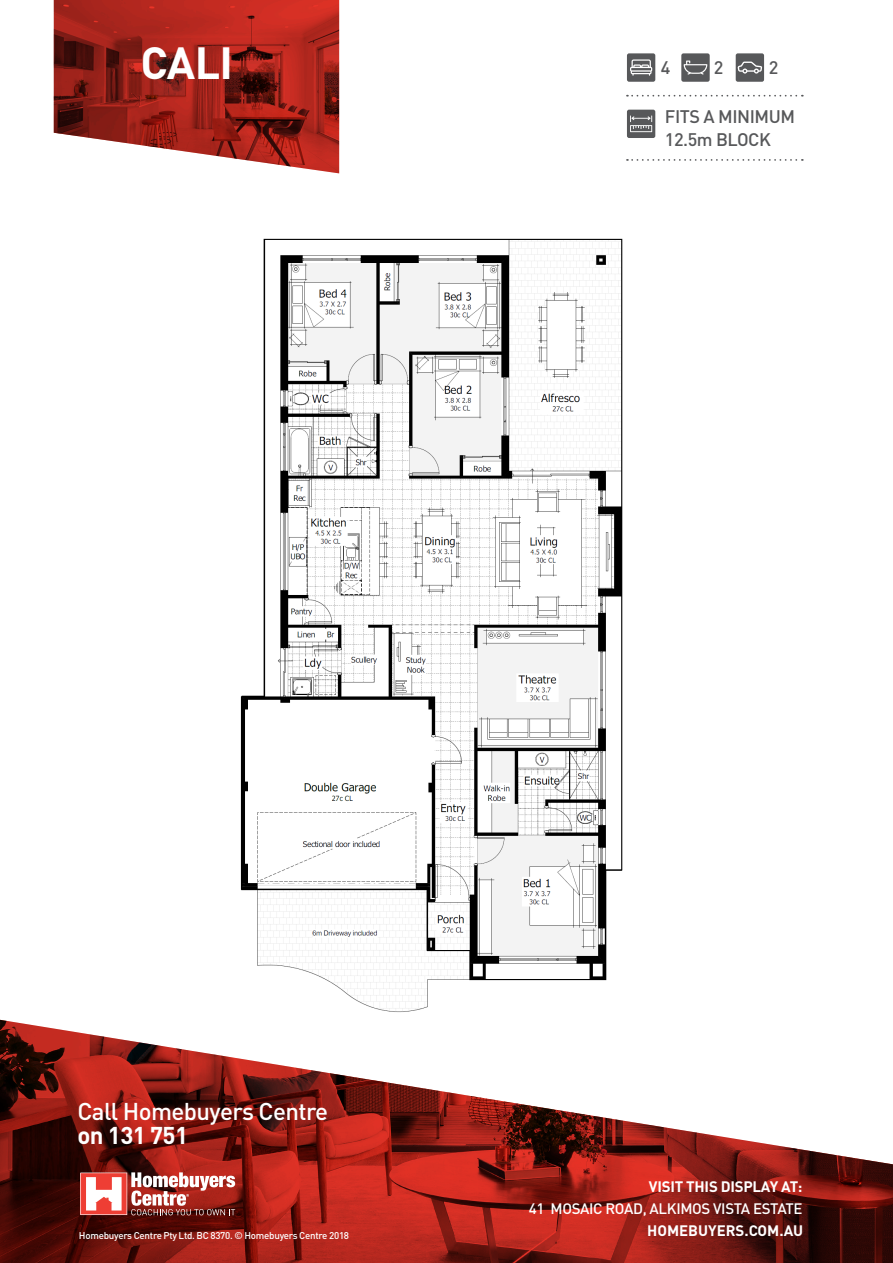
<style>
.page{position:relative;width:893px;height:1263px;background:#fff}
.page>*{position:absolute;margin:0;border:0;box-sizing:border-box;transform-origin:0 0}
.t1{font:700 44.55px "DIN Pro";color:#fff}
.t2{font:500 24px/24px "DIN Pro";letter-spacing:-.025em;color:#fff}
.t3{font:500 18px/22.5px "DIN Pro";letter-spacing:-.025em;color:#57585a}
.t4{font:500 15px/22.5px "DIN Pro";letter-spacing:-.025em;color:#fff;text-align:right}
.t5{font:700 15px "DIN Pro";color:#fff}
.t6{font:500 9.75px "DIN Pro";letter-spacing:-.025em;color:#fff}
.s1{font-weight:700}
</style>
<div class="page">
<svg style="left:54px;top:0;width:285px;height:173px;background:#a63b34"></svg>
<svg style="left:627px;top:53px;width:28px;height:29px"></svg>
<svg style="left:681px;top:53px;width:29px;height:29px"></svg>
<svg style="left:736px;top:53px;width:28px;height:29px"></svg>
<svg style="left:627px;top:110px;width:28px;height:28px"></svg>
<svg style="left:627px;top:159px;width:176px;height:2px"></svg>
<svg style="left:627px;top:95px;width:176px;height:2px"></svg>
<img style="left:240px;top:238px;width:383px;height:774px">
<img style="left:0;top:1019px;width:893px;height:244px">
<svg style="left:80px;top:1172px;width:155px;height:43px"></svg>
<p class="t1" style="left:141px;top:33px;width:94px">CALI</p>
<p class="t3" style="left:661px;top:55px;width:11px">4</p>
<p class="t3" style="left:714px;top:55px;width:11px">2</p>
<p class="t3" style="left:769px;top:55px;width:11px">2</p>
<p class="t3" style="left:665px;top:105px;width:132px">FITS A MINIMUM<br>12.5m BLOCK</p>
<p class="t2" style="left:77px;top:1098px;width:252px">Call Homebuyers Centre <span class="s1">on 131 751</span></p>
<p class="t6" style="left:79px;top:1229px;width:272px">Homebuyers Centre Pty Ltd. BC 8370. © Homebuyers Centre 2018</p>
<p class="t4" style="left:529px;top:1175px;width:275px"><span class="s1">VISIT THIS DISPLAY AT:<br></span>41 MOSAIC ROAD, ALKIMOS VISTA ESTATE</p>
<p class="t5" style="left:647px;top:1220px;width:158px">HOMEBUYERS.COM.AU</p>
</div>
